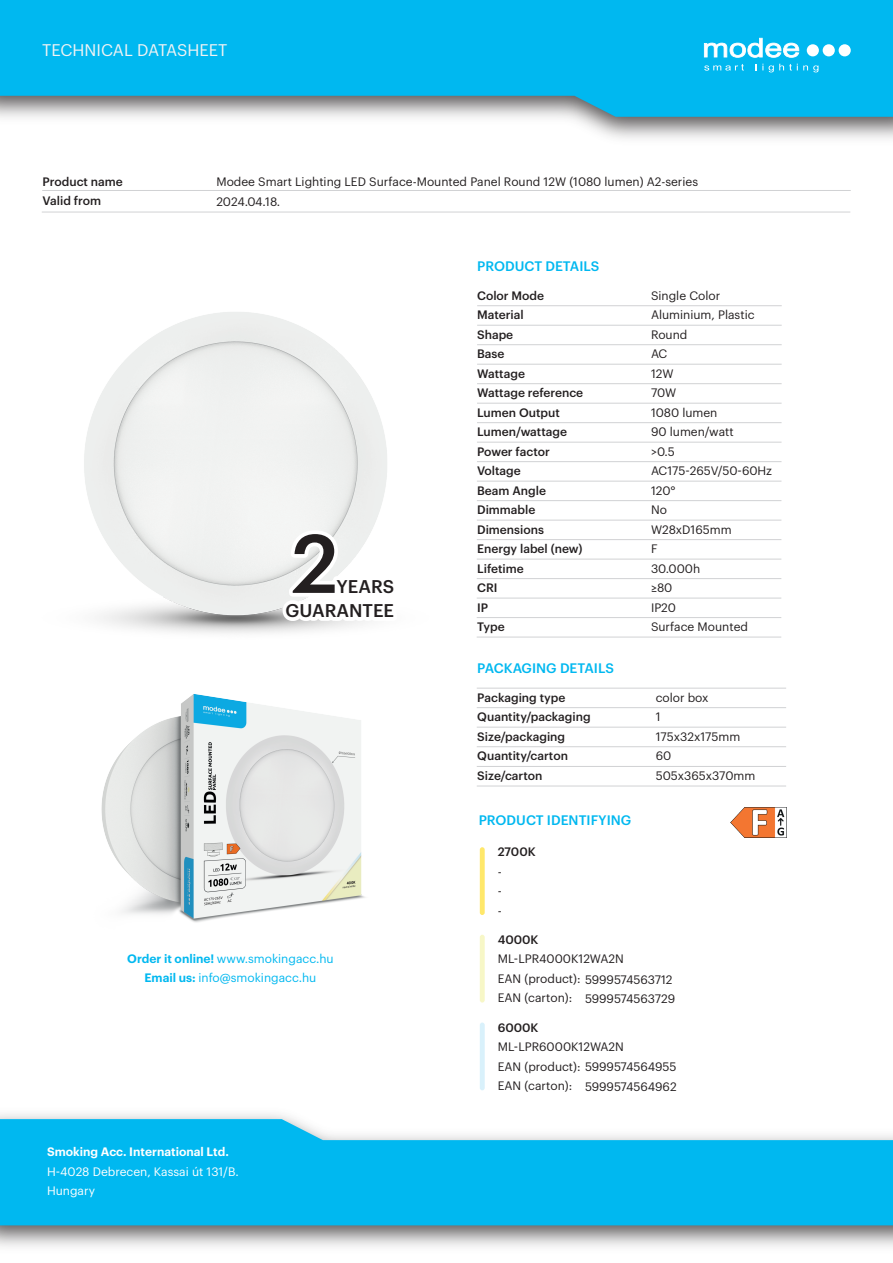
<style>
.page{position:relative;width:893px;height:1263px;background:#fff}
.page>*{position:absolute;margin:0;border:0;box-sizing:border-box;transform-origin:0 0}
.t1{font:500 81.15px "Graphik";color:#231f20}
.t2{font:500 18px "Graphik";color:#231f20}
.t3{font:16.5px "Graphik";color:#f2f3f4}
.t4{font:500 13.5px "Graphik";color:#00b8f0}
.t5{font:12px/19.5px "Graphik";color:#231f20}
.t6{font:500 12px/19.5px "Graphik";color:#231f20}
.t7{font:12px/19.5px "Graphik";color:#00b8f0;text-align:center}
.t8{font:12px/19.5px "Graphik";color:#fff}
.t9{font:600 12px "Graphik";color:#fff}
.s1{font-weight:600}
</style>
<div class="page">
<img style="left:0;top:1114px;width:893px;height:133px">
<svg style="left:0;top:1119px;width:893px;height:106px;background:#20c0f1"></svg>
<svg style="left:0;top:0;width:893px;height:117px;background:#16b7e8"></svg>
<hr style="left:43px;top:190px;width:807px;height:1px;background:#d1d2d4">
<hr style="left:42px;top:212px;width:808px;height:1px;background:#d1d2d4">
<svg style="left:704px;top:38px;width:95px;height:20px"></svg>
<div style="left:807px;top:44px;width:12px;height:12px;background:#fff;border-radius:50%"></div>
<div style="left:823px;top:44px;width:12px;height:12px;background:#fff;border-radius:50%"></div>
<div style="left:839px;top:44px;width:12px;height:12px;background:#fff;border-radius:50%"></div>
<svg style="left:704px;top:64px;width:40px;height:7px"></svg>
<svg style="left:756px;top:64px;width:7px;height:6px"></svg>
<svg style="left:769px;top:64px;width:49px;height:8px"></svg>
<img style="left:101px;top:694px;width:264px;height:229px">
<div style="left:480px;top:847px;width:5px;height:68px;background:#ffe86b;border-radius:2px"></div>
<div style="left:480px;top:935px;width:5px;height:67px;background:#f7f7c7;border-radius:2px"></div>
<div style="left:480px;top:1022px;width:5px;height:68px;background:#d9f1fb;border-radius:2px"></div>
<hr style="left:477px;top:707px;width:309px;height:1px;background:#d1d2d4">
<hr style="left:477px;top:727px;width:309px;height:1px;background:#d1d2d4">
<hr style="left:477px;top:688px;width:309px;height:1px;background:#d1d2d4">
<hr style="left:477px;top:746px;width:309px;height:1px;background:#d1d2d4">
<hr style="left:477px;top:766px;width:309px;height:1px;background:#d1d2d4">
<hr style="left:477px;top:786px;width:309px;height:1px;background:#d1d2d4">
<img style="left:731px;top:807px;width:55px;height:31px">
<hr style="left:477px;top:305px;width:305px;height:1px;background:#d1d2d4">
<hr style="left:477px;top:325px;width:305px;height:1px;background:#d1d2d4">
<hr style="left:477px;top:344px;width:305px;height:1px;background:#d1d2d4">
<hr style="left:477px;top:364px;width:305px;height:1px;background:#d1d2d4">
<hr style="left:477px;top:383px;width:305px;height:1px;background:#d1d2d4">
<hr style="left:477px;top:403px;width:305px;height:1px;background:#d1d2d4">
<hr style="left:477px;top:422px;width:305px;height:1px;background:#d1d2d4">
<hr style="left:477px;top:442px;width:304px;height:1px;background:#d1d2d4">
<hr style="left:477px;top:461px;width:304px;height:1px;background:#d1d2d4">
<hr style="left:477px;top:481px;width:304px;height:1px;background:#d1d2d4">
<hr style="left:477px;top:500px;width:304px;height:1px;background:#d1d2d4">
<hr style="left:477px;top:520px;width:304px;height:1px;background:#d1d2d4">
<hr style="left:477px;top:539px;width:304px;height:1px;background:#d1d2d4">
<hr style="left:477px;top:559px;width:304px;height:1px;background:#d1d2d4">
<hr style="left:477px;top:578px;width:304px;height:1px;background:#d1d2d4">
<hr style="left:477px;top:598px;width:304px;height:1px;background:#d1d2d4">
<hr style="left:477px;top:617px;width:304px;height:1px;background:#d1d2d4">
<hr style="left:477px;top:637px;width:304px;height:1px;background:#d1d2d4">
<img style="left:84px;top:312px;width:303px;height:322px">
<svg style="left:279px;top:527px;width:108px;height:107px"></svg>
<h3 class="t3" style="left:42px;top:37px;width:187px">TECHNICAL DATASHEET</h3>
<p class="t6" style="left:43px;top:171px;width:82px">Product name<br>Valid from</p>
<p class="t5" style="left:216px;top:171px;width:483px">Modee Smart Lighting LED Surface-Mounted Panel Round 12W (1080 lumen) A2-series<br>2024.04.18.</p>
<h1 class="t1" style="left:291px;top:502px;width:48px">2</h1>
<h2 class="t2" style="left:336px;top:572px;width:59px">YEARS</h2>
<h2 class="t2" style="left:286px;top:597px;width:110px">GUARANTEE</h2>
<p class="t7" style="left:127px;top:947px;width:208px"><span class="s1">Order it online!</span> www.smokingacc.hu<br><span class="s1">Email us:</span> info@smokingacc.hu</p>
<p class="t9" style="left:47px;top:1143px;width:183px">Smoking Acc. International Ltd.</p>
<p class="t8" style="left:47px;top:1161px;width:193px">H-4028 Debrecen, Kassai út 131/B.<br>Hungary</p>
<p class="t4" style="left:477px;top:255px;width:124px">PRODUCT DETAILS</p>
<p class="t6" style="left:477px;top:285px;width:108px">Color Mode<br>Material<br>Shape<br>Base<br>Wattage<br>Wattage reference<br>Lumen Output<br>Lumen/wattage<br>Power factor<br>Voltage<br>Beam Angle<br>Dimmable<br>Dimensions<br>Energy label (new)<br>Lifetime<br>CRI<br>IP<br>Type</p>
<p class="t5" style="left:651px;top:285px;width:123px">Single Color<br>Aluminium, Plastic<br>Round<br>AC<br>12W<br>70W<br>1080 lumen<br>90 lumen/watt<br>&gt;0.5<br>AC175-265V/50-60Hz<br>120°<br>No<br>W28xD165mm<br>F<br>30.000h<br>≥80<br>IP20<br>Surface Mounted</p>
<p class="t4" style="left:477px;top:657px;width:138px">PACKAGING DETAILS</p>
<p class="t6" style="left:477px;top:687px;width:115px">Packaging type<br>Quantity/packaging<br>Size/packaging<br>Quantity/carton<br>Size/carton</p>
<p class="t5" style="left:656px;top:687px;width:101px">color box<br>1<br>175x32x175mm<br>60<br>505x365x370mm</p>
<p class="t4" style="left:479px;top:809px;width:154px">PRODUCT IDENTIFYING</p>
<p class="t6" style="left:498px;top:841px;width:39px">2700K</p>
<p class="t5" style="left:498px;top:861px;width:6px;text-align:justify">- - -</p>
<p class="t6" style="left:498px;top:929px;width:42px">4000K</p>
<p class="t5" style="left:498px;top:948px;width:176px">ML-LPR4000K12WA2N<br>EAN (product): 5999574563712<br>EAN (carton):</p>
<p class="t5" style="left:585px;top:988px;width:92px">5999574563729</p>
<p class="t6" style="left:498px;top:1016px;width:42px">6000K</p>
<p class="t5" style="left:498px;top:1036px;width:180px">ML-LPR6000K12WA2N<br>EAN (product): 5999574564955<br>EAN (carton):</p>
<p class="t5" style="left:585px;top:1076px;width:93px">5999574564962</p>
</div>
